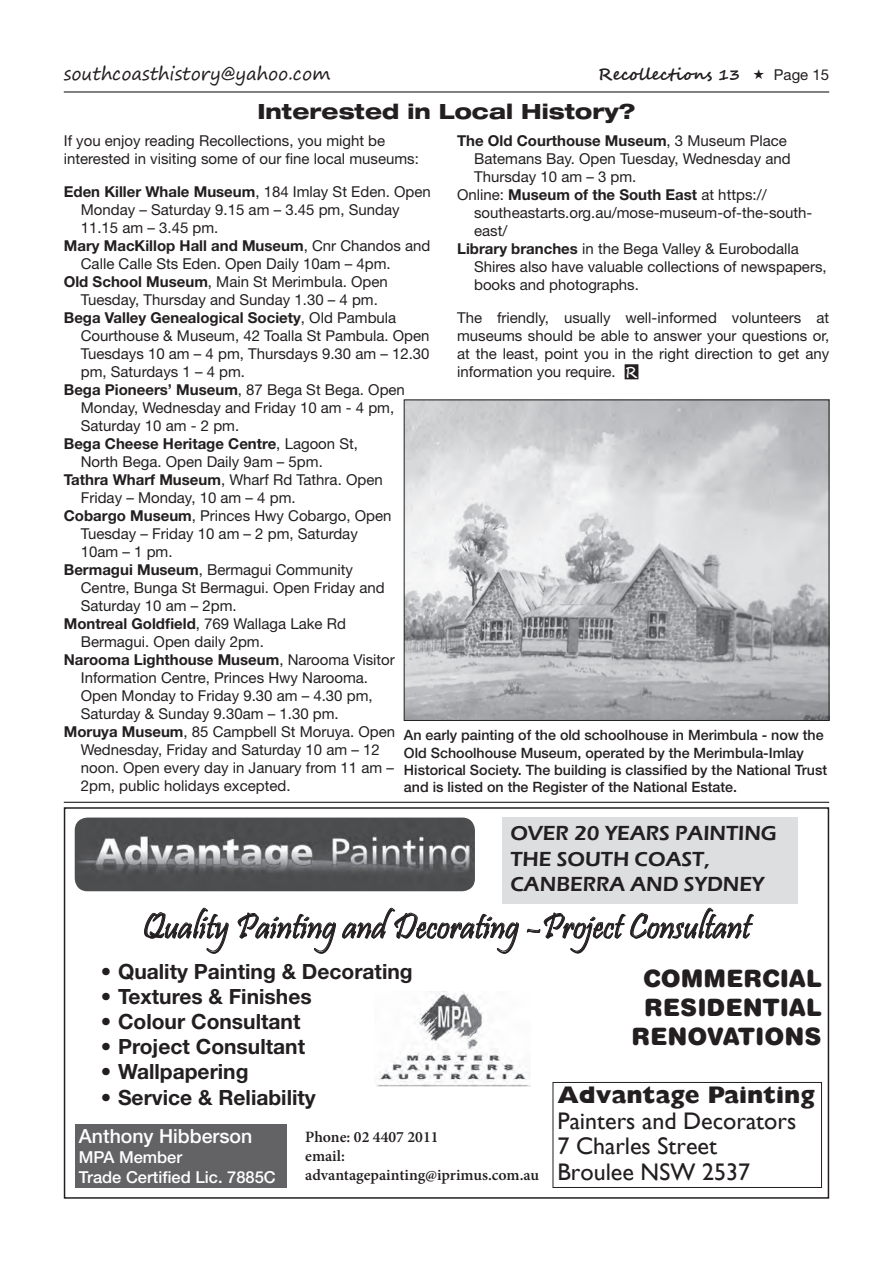
<style>
.page{position:relative;width:893px;height:1263px;background:#fff}
.page>*{position:absolute;margin:0;border:0;box-sizing:border-box;transform-origin:0 0}
.t1{font:36px "Pristina";color:#231f20}
.t2{font:24px/25.5px "Gill Sans";color:#231f20}
.t3{font:900 24px/28.8px "Helvetica Rounded";color:#231f20;text-align:center}
.t4{font:800 24px "Gill Sans";color:#231f20}
.t5{font:700 21px "Helvetica Neue";color:#231f20}
.t6{font:600 21px/25.2px "Eras ITC";color:#231f20}
.t7{font:800 expanded 21px "Helvetica Neue";color:#231f20}
.t8{font:500 19.5px "Helvetica Neue";color:#fff}
.t9{font:18px "Segoe Print";color:#231f20}
.t10{font:500 16.5px/19.8px "Helvetica Neue";color:#fff}
.t11{font:700 16.5px "Segoe Script";color:#231f20}
.t12{font:600 15.75px/18.9px "Minion Pro";color:#231f20}
.t13{font:15px/18px "Helvetica Neue";color:#231f20}
.t14{font:700 15px "Helvetica Neue";color:#231f20}
.t15{font:500 14.25px/17.1px "Helvetica Neue";color:#231f20}
.s1{font-size:15px}
.s2{font-weight:400}
.s3{font-weight:700}
.s4{font-family:"WW Dings"}
</style>
<div class="page">
<hr style="left:64px;top:91px;width:765px;height:2px;background:#231f20">
<hr style="left:64px;top:802px;width:765px;height:1px;background:#231f20">
<div style="left:64px;top:807px;width:765px;height:391px;border:2px solid #231f20"></div>
<img style="left:376px;top:992px;width:154px;height:95px">
<div style="left:553px;top:1082px;width:269px;height:106px;border:1px solid #231f20"></div>
<img style="left:75px;top:817px;width:400px;height:74px">
<div style="left:502px;top:817px;width:295px;height:87px;background:#dddee0"></div>
<svg style="left:144px;top:907px;width:85px;height:47px"></svg>
<svg style="left:237px;top:912px;width:99px;height:42px"></svg>
<svg style="left:342px;top:907px;width:177px;height:47px"></svg>
<svg style="left:526px;top:907px;width:228px;height:47px"></svg>
<div style="left:75px;top:1124px;width:212px;height:64px;background:#636366"></div>
<img style="left:406px;top:402px;width:421px;height:317px">
<div style="left:404px;top:400px;width:425px;height:321px;border:1px solid #231f20"></div>
<p class="t9" style="left:64px;top:57px;width:268px">southcoasthistory@yahoo.com</p>
<p class="t11" style="left:598px;top:61px;width:144px">Recollections <span class="s1">13</span></p>
<p class="t13" style="left:774px;top:66px;width:57px">Page 15</p>
<h3 class="t7" style="left:257px;top:98px;width:380px">Interested in Local History?</h3>
<p class="t13" style="left:64px;top:131px;width:357px">If you enjoy reading Recollections, you might be interested in visiting some of our fine local museums:</p>
<p class="t14" style="left:64px;top:182px;width:368px">Eden Killer Whale Museum<span class="s2">, 184 Imlay St Eden. Open</span></p>
<p class="t13" style="left:81px;top:200px;width:320px">Monday – Saturday 9.15 am – 3.45 pm, Sunday</p>
<p class="t13" style="left:81px;top:218px;width:139px">11.15 am – 3.45 pm.</p>
<p class="t14" style="left:64px;top:236px;width:368px">Mary MacKillop Hall and Museum<span class="s2">, Cnr Chandos and</span></p>
<p class="t13" style="left:81px;top:254px;width:311px">Calle Calle Sts Eden. Open Daily 10am – 4pm.</p>
<p class="t13" style="left:64px;top:272px;width:325px"><span class="s3">Old School Museum</span>, Main St Merimbula. Open</p>
<p class="t13" style="left:81px;top:290px;width:299px">Tuesday, Thursday and Sunday 1.30 – 4 pm.</p>
<p class="t14" style="left:64px;top:308px;width:334px">Bega Valley Genealogical Society<span class="s2">, Old Pambula</span></p>
<p class="t13" style="left:81px;top:326px;width:350px">Courthouse &amp; Museum, 42 Toalla St Pambula. Open</p>
<p class="t13" style="left:81px;top:344px;width:350px">Tuesdays 10 am – 4 pm, Thursdays 9.30 am – 12.30</p>
<p class="t13" style="left:81px;top:362px;width:166px">pm, Saturdays 1 – 4 pm.</p>
<p class="t14" style="left:64px;top:380px;width:343px">Bega Pioneers’ Museum<span class="s2">, 87 Bega St Bega. Open</span></p>
<p class="t13" style="left:81px;top:398px;width:315px">Monday, Wednesday and Friday 10 am - 4 pm,</p>
<p class="t13" style="left:81px;top:416px;width:160px">Saturday 10 am - 2 pm.</p>
<p class="t14" style="left:64px;top:434px;width:296px">Bega Cheese Heritage Centre<span class="s2">, Lagoon St,</span></p>
<p class="t13" style="left:81px;top:452px;width:244px">North Bega. Open Daily 9am – 5pm.</p>
<p class="t13" style="left:64px;top:470px;width:320px"><span class="s3">Tathra Wharf Museum</span>, Wharf Rd Tathra. Open</p>
<p class="t13" style="left:81px;top:488px;width:216px">Friday – Monday, 10 am – 4 pm.</p>
<p class="t13" style="left:64px;top:506px;width:329px"><span class="s3">Cobargo Museum</span>, Princes Hwy Cobargo, Open</p>
<p class="t13" style="left:81px;top:524px;width:279px">Tuesday – Friday 10 am – 2 pm, Saturday</p>
<p class="t13" style="left:81px;top:542px;width:93px">10am – 1 pm.</p>
<p class="t13" style="left:64px;top:560px;width:291px"><span class="s3">Bermagui Museum</span>, Bermagui Community</p>
<p class="t13" style="left:81px;top:578px;width:305px">Centre, Bunga St Bermagui. Open Friday and</p>
<p class="t13" style="left:81px;top:596px;width:157px">Saturday 10 am – 2pm.</p>
<p class="t14" style="left:64px;top:614px;width:284px">Montreal Goldfield<span class="s2">, 769 Wallaga Lake Rd</span></p>
<p class="t13" style="left:81px;top:632px;width:185px">Bermagui. Open daily 2pm.</p>
<p class="t14" style="left:64px;top:650px;width:333px">Narooma Lighthouse Museum<span class="s2">, Narooma Visitor</span></p>
<p class="t13" style="left:81px;top:668px;width:289px">Information Centre, Princes Hwy Narooma.</p>
<p class="t13" style="left:81px;top:686px;width:293px">Open Monday to Friday 9.30 am – 4.30 pm,</p>
<p class="t13" style="left:81px;top:704px;width:259px">Saturday &amp; Sunday 9.30am – 1.30 pm.</p>
<p class="t13" style="left:64px;top:722px;width:333px"><span class="s3">Moruya Museum</span>, 85 Campbell St Moruya. Open</p>
<p class="t13" style="left:81px;top:740px;width:300px">Wednesday, Friday and Saturday 10 am – 12</p>
<p class="t13" style="left:81px;top:758px;width:315px">noon. Open every day in January from 11 am –</p>
<p class="t13" style="left:81px;top:776px;width:211px">2pm, public holidays excepted.</p>
<p class="t14" style="left:457px;top:131px;width:331px">The Old Courthouse Museum<span class="s2">, 3 Museum Place</span></p>
<p class="t13" style="left:474px;top:149px;width:318px">Batemans Bay. Open Tuesday, Wednesday and</p>
<p class="t13" style="left:474px;top:167px;width:164px">Thursday 10 am – 3 pm.</p>
<p class="t14" style="left:457px;top:185px;width:311px"><span class="s2">Online:</span> Museum of the South East <span class="s2">at https://</span></p>
<p class="t13" style="left:474px;top:203px;width:340px">southeastarts.org.au/mose-museum-of-the-south-</p>
<p class="t13" style="left:474px;top:221px;width:35px">east/</p>
<p class="t13" style="left:457px;top:239px;width:343px"><span class="s3">Library branches</span> in the Bega Valley &amp; Eurobodalla</p>
<p class="t13" style="left:474px;top:257px;width:354px">Shires also have valuable collections of newspapers,</p>
<p class="t13" style="left:474px;top:275px;width:166px">books and photographs.</p>
<p class="t13" style="left:457px;top:308px;width:374px;text-align:justify">The friendly, usually well-informed volunteers at museums should be able to answer your questions or, at the least, point you in the right direction to get any information you require. <span class="s4">R</span></p>
<p class="t15" style="left:404px;top:727px;width:425px">An early painting of the old schoolhouse in Merimbula - now the Old Schoolhouse Museum, operated by the Merimbula-Imlay Historical Society. The building is classified by the National Trust and is listed on the Register of the National Estate.</p>
<h3 class="t6" style="left:510px;top:821px;width:268px">OVER 20 YEARS PAINTING<br>THE SOUTH COAST,<br>CANBERRA AND SYDNEY</h3>
<h1 class="t1" style="left:142px;top:906px;width:610px">Quality Painting and Decorating –Project Consultant</h1>
<h3 class="t5" style="left:101px;top:958px;width:313px">• Quality Painting &amp; Decorating</h3>
<h3 class="t5" style="left:101px;top:983px;width:212px">• Textures &amp; Finishes</h3>
<h3 class="t5" style="left:101px;top:1008px;width:201px">• Colour Consultant</h3>
<h3 class="t5" style="left:101px;top:1034px;width:206px">• Project Consultant</h3>
<h3 class="t5" style="left:101px;top:1059px;width:149px">• Wallpapering</h3>
<h3 class="t5" style="left:101px;top:1084px;width:216px">• Service &amp; Reliability</h3>
<h2 class="t3" style="left:631px;top:963px;width:192px">COMMERCIAL<br>RESIDENTIAL<br>RENOVATIONS</h2>
<h2 class="t4" style="left:557px;top:1081px;width:259px">Advantage Painting</h2>
<h2 class="t2" style="left:557px;top:1108px;width:240px">Painters and Decorators<br>7 Charles Street<br>Broulee NSW 2537</h2>
<h3 class="t8" style="left:79px;top:1125px;width:175px">Anthony Hibberson</h3>
<p class="t10" style="left:79px;top:1147px;width:198px">MPA Member<br>Trade Certified Lic. 7885C</p>
<p class="t12" style="left:305px;top:1127px;width:235px">Phone: 02 4407 2011<br>email: advantagepainting@iprimus.com.au</p>
</div>
